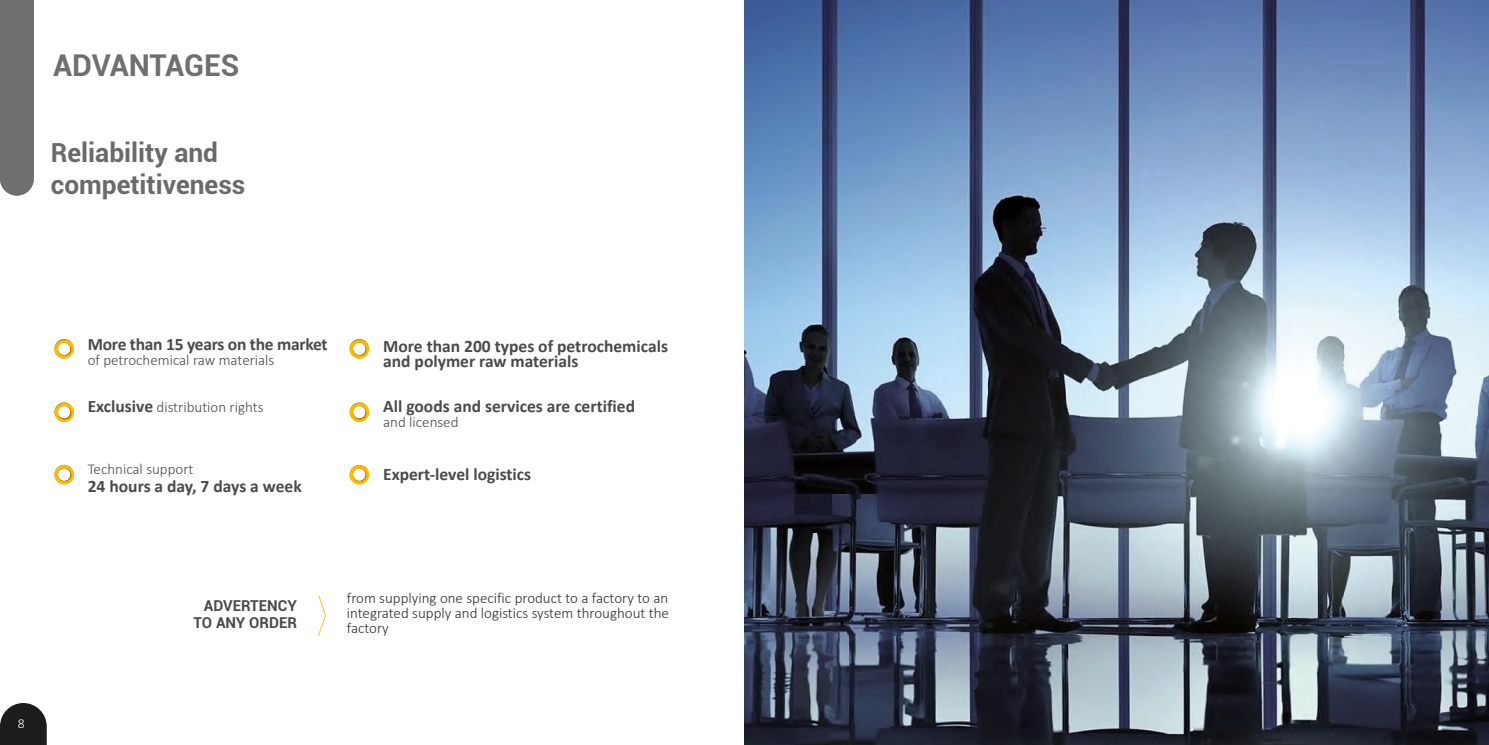
<style>
.page{position:relative;width:1489px;height:745px;background:#fff}
.page>*{position:absolute;margin:0;border:0;box-sizing:border-box;transform-origin:0 0}
.t1{font:700 30px "Roboto";letter-spacing:-.005em;color:#706f6f}
.t2{font:700 26.25px/31.5px "Roboto";color:#6c6a68}
.t3{font:700 17.5px/15px "Calibri";color:#4a4a49}
.t4{font:300 15px/15px "Calibri";color:#2e2f30;text-align:justify}
.t5{font:300 15px "Calibri";color:#4a4a49}
.t6{font:700 15px/17.5px "Roboto";color:#4a4a49;text-align:right}
.t7{font:300 13.75px "Calibri";color:#fff}
.s1{font-weight:700;font-size:17.5px}
</style>
<div class="page">
<svg style="left:0;top:703px;width:47px;height:41px;background:#393939"></svg>
<img style="left:744px;top:0;width:744px;height:744px">
<img style="left:56px;top:352px;width:18px;height:7px">
<img style="left:54px;top:339px;width:20px;height:19px;border-radius:10px">
<div style="left:58px;top:343px;width:12px;height:11px;background:#fff;border-radius:50%"></div>
<img style="left:354px;top:344px;width:16px;height:15px">
<img style="left:349px;top:339px;width:20px;height:19px;border-radius:10px">
<div style="left:353px;top:343px;width:12px;height:11px;background:#fff;border-radius:50%"></div>
<img style="left:54px;top:403px;width:20px;height:20px">
<img style="left:54px;top:402px;width:20px;height:20px;border-radius:10px">
<div style="left:58px;top:406px;width:12px;height:12px;background:#fff;border-radius:50%"></div>
<img style="left:350px;top:402px;width:20px;height:21px">
<img style="left:349px;top:402px;width:20px;height:20px;border-radius:10px">
<div style="left:353px;top:406px;width:12px;height:12px;background:#fff;border-radius:50%"></div>
<img style="left:54px;top:470px;width:20px;height:15px">
<img style="left:349px;top:468px;width:21px;height:17px">
<img style="left:54px;top:464px;width:20px;height:20px;border-radius:10px">
<img style="left:349px;top:464px;width:20px;height:20px;border-radius:10px">
<div style="left:58px;top:468px;width:12px;height:12px;background:#fff;border-radius:50%"></div>
<div style="left:353px;top:468px;width:12px;height:12px;background:#fff;border-radius:50%"></div>
<div style="left:0;top:0;width:34px;height:195px;background:#706f6f"></div>
<svg style="left:318px;top:595px;width:8px;height:41px"></svg>
<h1 class="t1" style="left:53px;top:44px;width:188px">ADVANTAGES</h1>
<h2 class="t2" style="left:51px;top:136px;width:196px">Reliability and competitiveness</h2>
<p class="t7" style="left:18px;top:714px;width:8px">8</p>
<p class="t3" style="left:88px;top:336px;width:241px">More than 15 years on the market</p>
<p class="t5" style="left:88px;top:350px;width:188px">of petrochemical raw materials</p>
<p class="t5" style="left:88px;top:397px;width:177px"><span class="s1">Exclusive</span> distribution rights</p>
<p class="t5" style="left:88px;top:459px;width:107px">Technical support</p>
<p class="t3" style="left:88px;top:477px;width:215px">24 hours a day, 7 days a week</p>
<p class="t3" style="left:383px;top:338px;width:286px">More than 200 types of petrochemicals and polymer raw materials</p>
<p class="t3" style="left:383px;top:398px;width:253px">All goods and services are certified</p>
<p class="t5" style="left:383px;top:412px;width:77px">and licensed</p>
<p class="t3" style="left:383px;top:466px;width:149px">Expert-level logistics</p>
<p class="t6" style="left:193px;top:595px;width:105px">ADVERTENCY<br>TO ANY ORDER</p>
<p class="t4" style="left:347px;top:590px;width:323px">from supplying one specific product to a factory to an integrated supply and logistics system throughout the factory</p>
</div>
